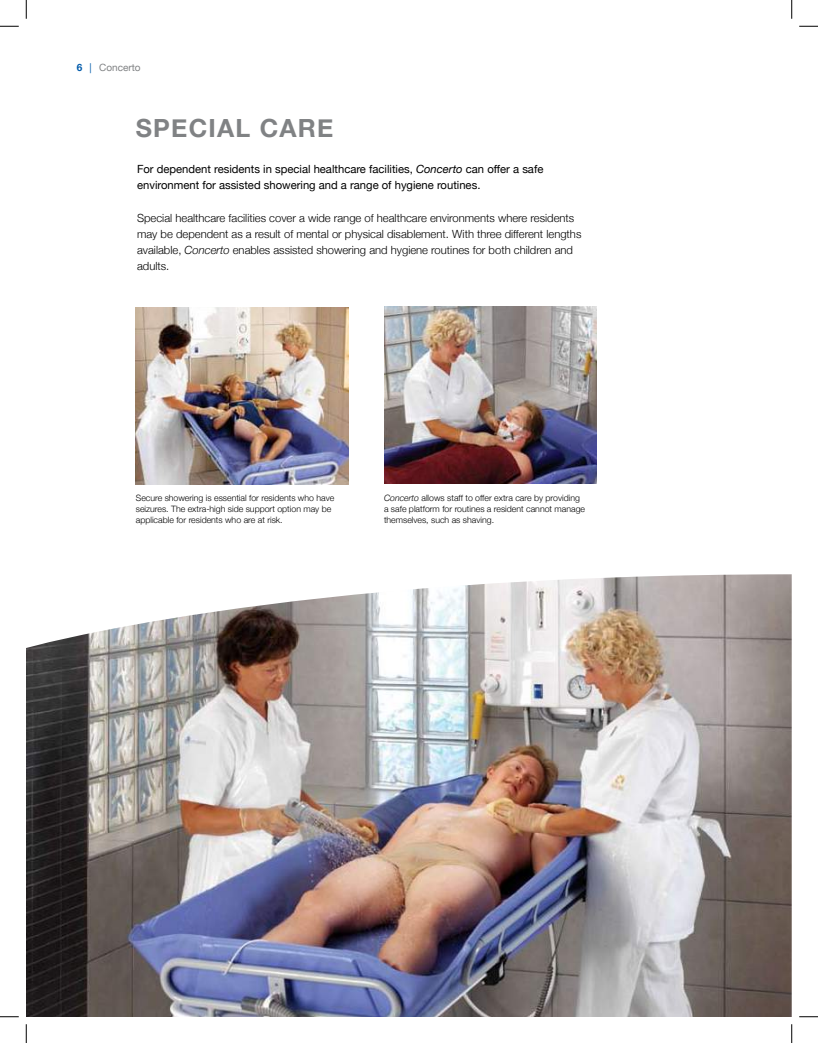
<style>
.page{position:relative;width:818px;height:1043px;background:#fff}
.page>*{position:absolute;margin:0;border:0;box-sizing:border-box;transform-origin:0 0}
.t1{font:700 25px "Helvetica Neue";letter-spacing:.05em;color:#808284}
.t2{font:300 11.25px/16.2px "Helvetica Neue";color:#000}
.t3{font:11.25px/16.2px "Helvetica Neue";color:#000}
.t4{font:10px "Helvetica Neue";color:#808284}
.t5{font:700 10px "Helvetica Neue";color:#005bab}
.t6{font:300 8.75px/11.2px "Helvetica Neue";color:#000}
.s1{font-weight:400;font-style:italic}
.s2{font-style:italic}
</style>
<div class="page">
<img style="left:384px;top:306px;width:212px;height:177px">
<img style="left:136px;top:307px;width:212px;height:177px">
<img style="left:26px;top:574px;width:765px;height:442px">
<svg style="left:0;top:25px;width:19px;height:2px"></svg>
<svg style="left:799px;top:25px;width:19px;height:2px"></svg>
<svg style="left:0;top:1016px;width:19px;height:1px"></svg>
<svg style="left:799px;top:1016px;width:19px;height:1px"></svg>
<svg style="left:25px;top:0;width:2px;height:19px"></svg>
<svg style="left:25px;top:1024px;width:2px;height:18px"></svg>
<svg style="left:791px;top:0;width:1px;height:19px"></svg>
<svg style="left:791px;top:1024px;width:1px;height:18px"></svg>
<p class="t5" style="left:77px;top:62px;width:16px">6 <span class="s1">|</span></p>
<p class="t4" style="left:99px;top:62px;width:43px">Concerto</p>
<h1 class="t1" style="left:136px;top:112px;width:199px">SPECIAL CARE</h1>
<p class="t3" style="left:137px;top:160px;width:408px">For dependent residents in special healthcare facilities, <span class="s2">Concerto</span> can offer a safe environment for assisted showering and a range of hygiene routines.</p>
<p class="t2" style="left:137px;top:209px;width:446px">Special healthcare facilities cover a wide range of healthcare environments where residents may be dependent as a result of mental or physical disablement. With three different lengths available, <span class="s2">Concerto</span> enables assisted showering and hygiene routines for both children and adults.</p>
<p class="t6" style="left:136px;top:492px;width:200px">Secure showering is essential for residents who have seizures. The extra-high side support option may be applicable for residents who are at risk.</p>
<p class="t6" style="left:384px;top:492px;width:202px"><span class="s2">Concerto</span> allows staff to offer extra care by providing a safe platform for routines a resident cannot manage themselves, such as shaving.</p>
</div>
